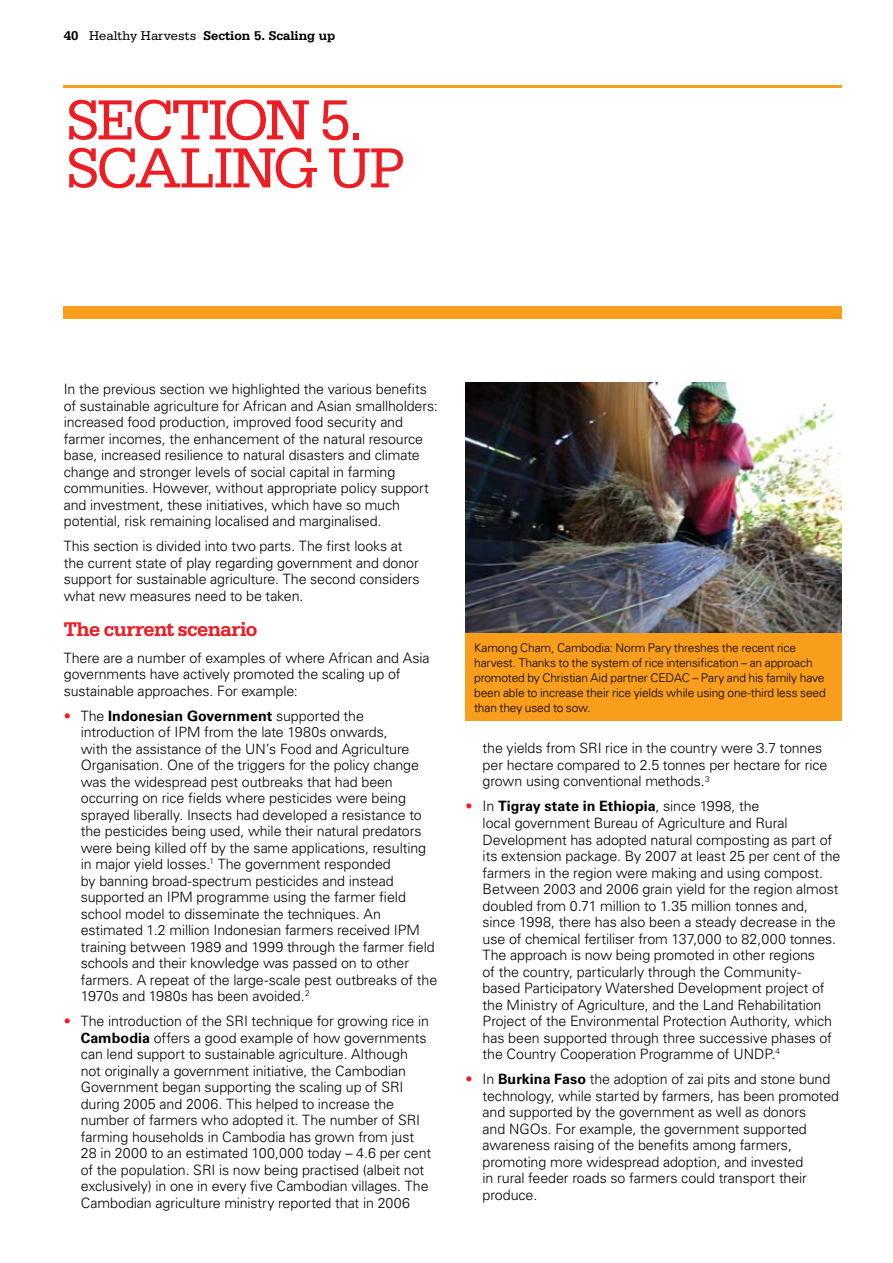
<style>
.page{position:relative;width:893px;height:1263px;background:#fff}
.page>*{position:absolute;margin:0;border:0;box-sizing:border-box;transform-origin:0 0}
.t1{font:60px/48px "Serifa BT";letter-spacing:-.04em;color:#ed1d24}
.t2{font:700 21px "Serifa BT";letter-spacing:-.025em;color:#ed1d24}
.t3{font:300 14.25px/16.5px "Univers CA";letter-spacing:-.01em;color:#000}
.t4{font:700 13.5px "Serifa BT";color:#000}
.t5{font:300 12px/15px "Univers CA";letter-spacing:-.01em;color:#000}
.s1{font-weight:400}
.s2{color:#ed1d24}
.s3{font-weight:700}
</style>
<div class="page">
<div style="left:64px;top:306px;width:778px;height:13px;background:#f99d1c"></div>
<hr style="left:64px;top:85px;width:778px;height:2px;background:#f99d1c">
<img style="left:466px;top:383px;width:376px;height:251px">
<div style="left:466px;top:634px;width:376px;height:87px;background:#f99d1c"></div>
<p class="t4" style="left:64px;top:28px;width:16px">40</p>
<p class="t4" style="left:89px;top:27px;width:248px"><span class="s1">Healthy Harvests</span> Section 5. Scaling up</p>
<h1 class="t1" style="left:66px;top:95px;width:336px">Section 5.<br>Scaling up</h1>
<p class="t3" style="left:64px;top:381px;width:376px">In the previous section we highlighted the various benefits of sustainable agriculture for African and Asian smallholders: increased food production, improved food security and farmer incomes, the enhancement of the natural resource base, increased resilience to natural disasters and climate change and stronger levels of social capital in farming communities. However, without appropriate policy support and investment, these initiatives, which have so much potential, risk remaining localised and marginalised.</p>
<p class="t3" style="left:64px;top:538px;width:357px">This section is divided into two parts. The first looks at the current state of play regarding government and donor support for sustainable agriculture. The second considers what new measures need to be taken.</p>
<h2 class="t2" style="left:64px;top:616px;width:195px">The current scenario</h2>
<p class="t3" style="left:64px;top:649px;width:367px">There are a number of examples of where African and Asia governments have actively promoted the scaling up of sustainable approaches. For example:</p>
<p class="t3" style="left:81px;top:707px;width:358px;text-indent:-17px"><span class="s2">•</span> The <span class="s3">Indonesian Government</span> supported the introduction of IPM from the late 1980s onwards,<br>with the assistance of the UN’s Food and Agriculture Organisation. One of the triggers for the policy change was the widespread pest outbreaks that had been occurring on rice fields where pesticides were being sprayed liberally. Insects had developed a resistance to the pesticides being used, while their natural predators were being killed off by the same applications, resulting in major yield losses.<sup>1</sup> The government responded<br>by banning broad-spectrum pesticides and instead supported an IPM programme using the farmer field school model to disseminate the techniques. An estimated 1.2 million Indonesian farmers received IPM training between 1989 and 1999 through the farmer field schools and their knowledge was passed on to other farmers. A repeat of the large-scale pest outbreaks of the 1970s and 1980s has been avoided.<sup>2</sup></p>
<p class="t3" style="left:81px;top:1013px;width:352px;text-indent:-17px"><span class="s2">•</span> The introduction of the SRI technique for growing rice in <span class="s3">Cambodia</span> offers a good example of how governments can lend support to sustainable agriculture. Although not originally a government initiative, the Cambodian Government began supporting the scaling up of SRI during 2005 and 2006. This helped to increase the number of farmers who adopted it. The number of SRI farming households in Cambodia has grown from just 28 in 2000 to an estimated 100,000 today – 4.6 per cent of the population. SRI is now being practised (albeit not exclusively) in one in every five Cambodian villages. The Cambodian agriculture ministry reported that in 2006</p>
<p class="t5" style="left:474px;top:640px;width:353px">Kamong Cham, Cambodia: Norm Pary threshes the recent rice harvest. Thanks to the system of rice intensification – an approach promoted by Christian Aid partner CEDAC – Pary and his family have been able to increase their rice yields while using one-third less seed than they used to sow.</p>
<p class="t3" style="left:483px;top:740px;width:346px">the yields from SRI rice in the country were 3.7 tonnes per hectare compared to 2.5 tonnes per hectare for rice grown using conventional methods.<sup>3</sup></p>
<p class="t3" style="left:483px;top:798px;width:359px;text-indent:-17px"><span class="s2">•</span> In <span class="s3">Tigray state in Ethiopia</span>, since 1998, the<br>local government Bureau of Agriculture and Rural Development has adopted natural composting as part of its extension package. By 2007 at least 25 per cent of the farmers in the region were making and using compost.<br>Between 2003 and 2006 grain yield for the region almost doubled from 0.71 million to 1.35 million tonnes and, since 1998, there has also been a steady decrease in the use of chemical fertiliser from 137,000 to 82,000 tonnes.<br>The approach is now being promoted in other regions<br>of the country, particularly through the Community&shy;based Participatory Watershed Development project of the Ministry of Agriculture, and the Land Rehabilitation Project of the Environmental Protection Authority, which has been supported through three successive phases of the Country Cooperation Programme of UNDP.<sup>4</sup></p>
<p class="t3" style="left:483px;top:1071px;width:358px;text-indent:-17px"><span class="s2">•</span> In <span class="s3">Burkina Faso</span> the adoption of zai pits and stone bund technology, while started by farmers, has been promoted and supported by the government as well as donors<br>and NGOs. For example, the government supported awareness raising of the benefits among farmers, promoting more widespread adoption, and invested<br>in rural feeder roads so farmers could transport their produce.</p>
</div>
